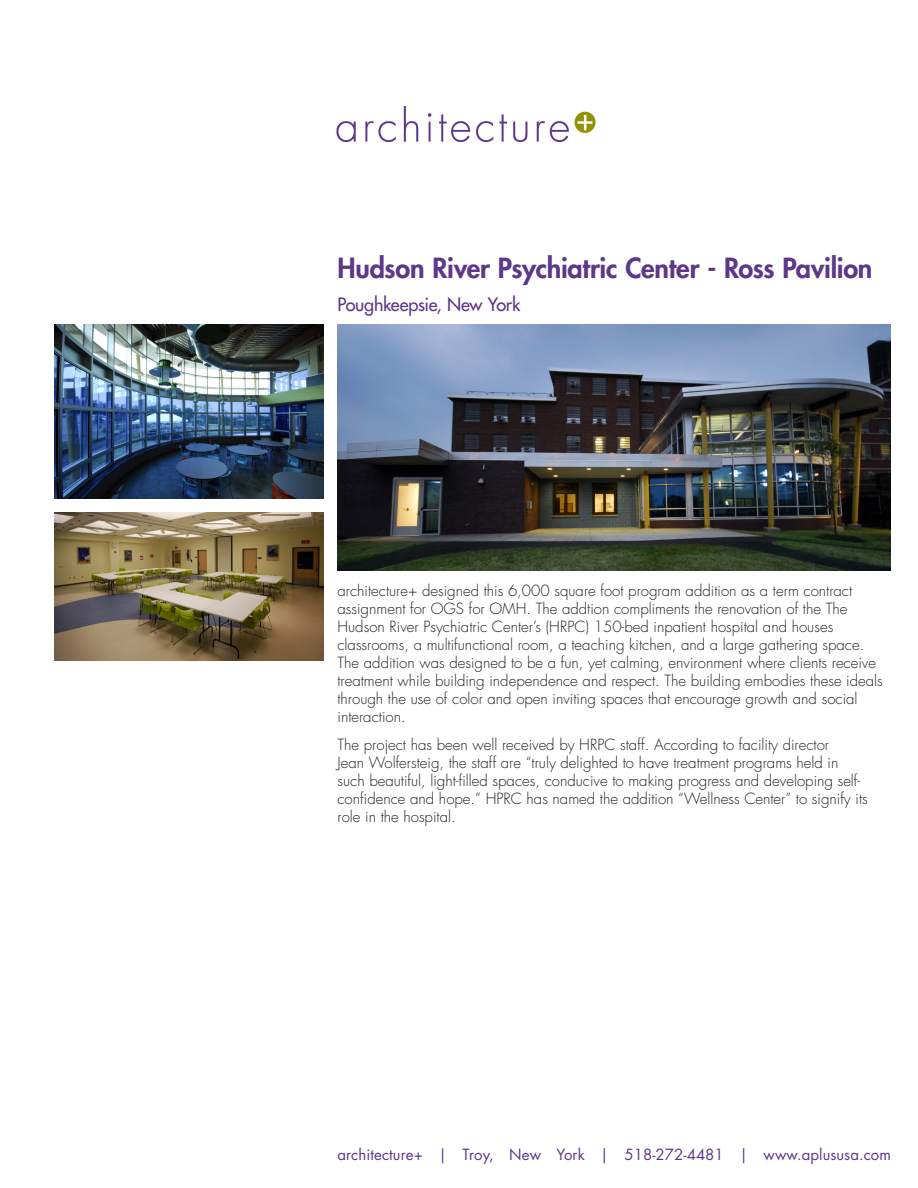
<style>
.page{position:relative;width:918px;height:1188px;background:#fff}
.page>*{position:absolute;margin:0;border:0;box-sizing:border-box;transform-origin:0 0}
.Heading{font:800 27px "Futura Std";letter-spacing:-.01em;color:#5d3889}
.Heading-2{font:500 18px "Futura Std";letter-spacing:-.015em;color:#5d3889}
.Body{font:300 15px/18px "Futura Std";color:#231f20}
.t1{font:15px "Futura Std";letter-spacing:.005em;color:#5d3889}
</style>
<div class="page">
<img style="left:338px;top:324px;width:553px;height:246px">
<img style="left:54px;top:324px;width:270px;height:175px">
<img style="left:54px;top:512px;width:270px;height:149px">
<img style="left:336px;top:107px;width:260px;height:35px">
<p class="Heading" style="left:338px;top:251px;width:537px">Hudson River Psychiatric Center - Ross Pavilion</p>
<p class="Heading-2" style="left:338px;top:293px;width:184px">Poughkeepsie, New York</p>
<p class="Body" style="left:338px;top:582px;width:547px">architecture+ designed this 6,000 square foot program addition as a term contract assignment for OGS for OMH. The addtion compliments the renovation of the The Hudson River Psychiatric Center’s (HRPC) 150-bed inpatient hospital and houses classrooms, a multifunctional room, a teaching kitchen, and a large gathering space.<br>The addition was designed to be a fun, yet calming, environment where clients receive treatment while building independence and respect. The building embodies these ideals through the use of color and open inviting spaces that encourage growth and social interaction.</p>
<p class="Body" style="left:338px;top:736px;width:532px">The project has been well received by HRPC staff. According to facility director<br>Jean Wolfersteig, the staff are “truly delighted to have treatment programs held in such beautiful, light-filled spaces, conducive to making progress and developing self&shy;confidence and hope.” HPRC has named the addition “Wellness Center” to signify its role in the hospital.</p>
<p class="t1" style="left:338px;top:1145px;width:555px">architecture+ | Troy, New York | 518-272-4481 | www.aplususa.com</p>
</div>
